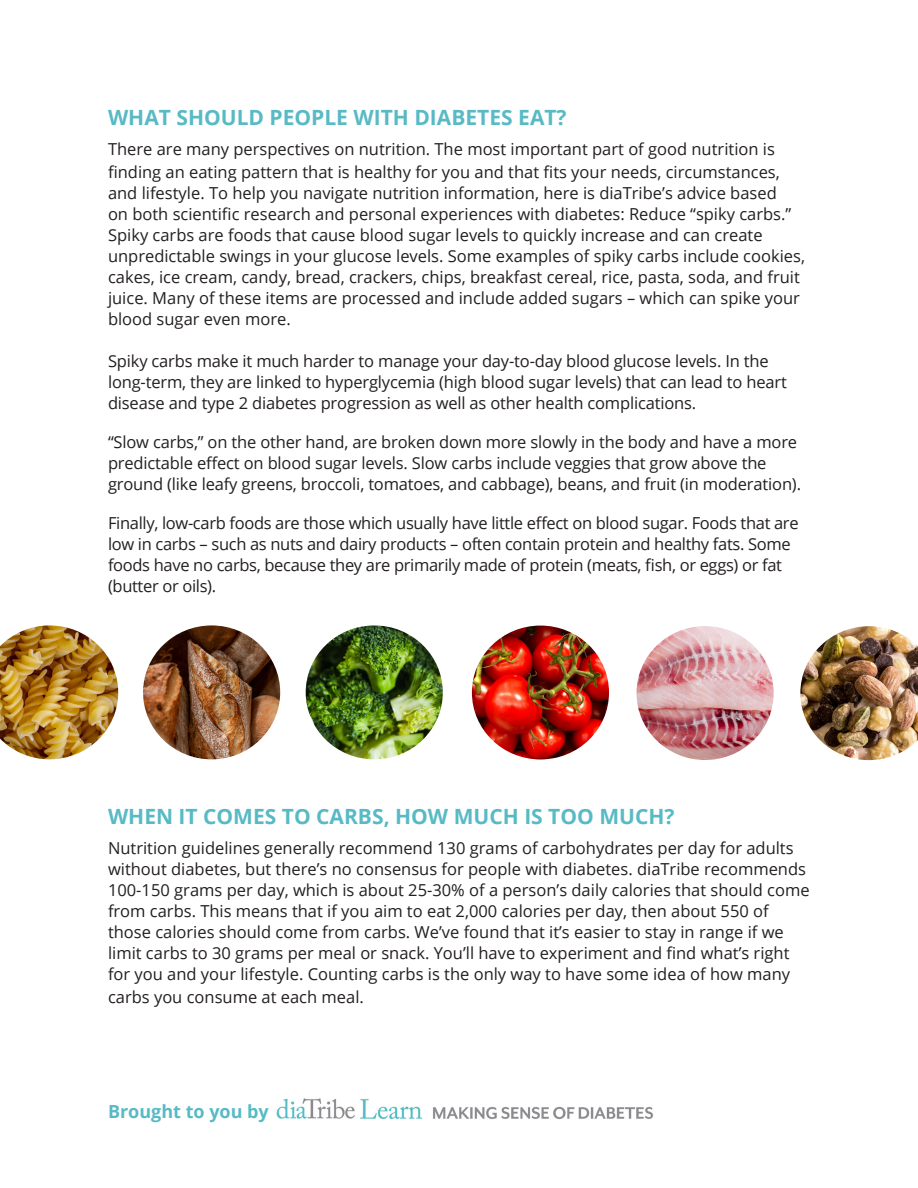
<style>
.page{position:relative;width:918px;height:1188px;background:#fff}
.page>*{position:absolute;margin:0;border:0;box-sizing:border-box;transform-origin:0 0}
.t1{font:700 21px "Open Sans";color:#57bac4}
.t2{font:700 18px "Open Sans";color:#57bac4}
.t3{font:16.5px/21px "Open Sans";color:#231f20}
.t4{font:16.5px/21px "Open Sans";letter-spacing:-.02em;color:#231f20}
</style>
<div class="page">
<img style="left:276px;top:1098px;width:377px;height:22px">
<img style="left:0;top:625px;width:118px;height:134px">
<img style="left:143px;top:625px;width:137px;height:134px">
<img style="left:306px;top:625px;width:137px;height:134px">
<img style="left:472px;top:626px;width:137px;height:133px">
<img style="left:637px;top:626px;width:137px;height:134px">
<img style="left:800px;top:626px;width:118px;height:134px">
<p class="t1" style="left:108px;top:103px;width:460px">WHAT SHOULD PEOPLE WITH DIABETES EAT?</p>
<p class="t3" style="left:108px;top:138px;width:673px;line-height:22.5px">There are many perspectives on nutrition. The most important part of good nutrition is finding an eating pattern that is healthy for you and that fits your needs, circumstances,</p>
<p class="t3" style="left:108px;top:182px;width:699px">and lifestyle. To help you navigate nutrition information, here is diaTribe’s advice based<br>on both scientific research and personal experiences with diabetes: Reduce “spiky carbs.” Spiky carbs are foods that cause blood sugar levels to quickly increase and can create unpredictable swings in your glucose levels. Some examples of spiky carbs include cookies, cakes, ice cream, candy, bread, crackers, chips, breakfast cereal, rice, pasta, soda, and fruit juice. Many of these items are processed and include added sugars – which can spike your blood sugar even more.</p>
<p class="t3" style="left:108px;top:350px;width:681px">Spiky carbs make it much harder to manage your day-to-day blood glucose levels. In the long-term, they are linked to hyperglycemia (high blood sugar levels) that can lead to heart disease and type 2 diabetes progression as well as other health complications.</p>
<p class="t3" style="left:108px;top:431px;width:691px">“Slow carbs,” on the other hand, are broken down more slowly in the body and have a more</p>
<p class="t3" style="left:108px;top:452px;width:695px">predictable effect on blood sugar levels. Slow carbs include veggies that grow above the ground (like leafy greens, broccoli, tomatoes, and cabbage), beans, and fruit (in moderation).</p>
<p class="t4" style="left:108px;top:512px;width:692px">Finally, low-carb foods are those which usually have little effect on blood sugar. Foods that are low in carbs – such as nuts and dairy products – often contain protein and healthy fats. Some foods have no carbs, because they are primarily made of protein (meats, fish, or eggs) or fat (butter or oils).</p>
<p class="t1" style="left:108px;top:802px;width:568px">WHEN IT COMES TO CARBS, HOW MUCH IS TOO MUCH?</p>
<p class="t3" style="left:108px;top:837px;width:703px">Nutrition guidelines generally recommend 130 grams of carbohydrates per day for adults without diabetes, but there’s no consensus for people with diabetes. diaTribe recommends 100-150 grams per day, which is about 25-30% of a person’s daily calories that should come from carbs. This means that if you aim to eat 2,000 calories per day, then about 550 of those calories should come from carbs. We’ve found that it’s easier to stay in range if we limit carbs to 30 grams per meal or snack. You’ll have to experiment and find what’s right for you and your lifestyle. Counting carbs is the only way to have some idea of how many</p>
<p class="t3" style="left:108px;top:986px;width:257px">carbs you consume at each meal.</p>
<p class="t2" style="left:108px;top:1098px;width:162px">Brought to you by</p>
</div>
